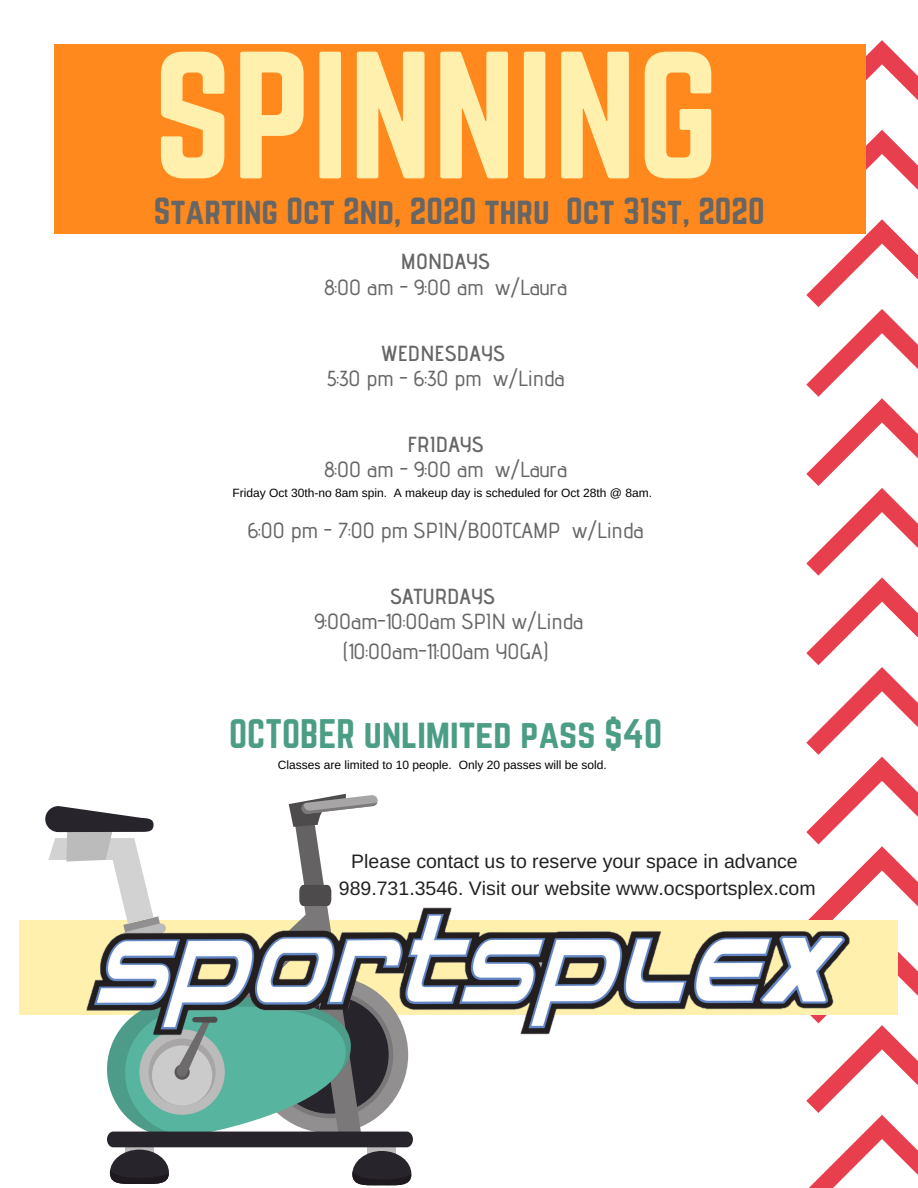
<style>
.page{position:relative;width:918px;height:1188px;background:#fff}
.page>*{position:absolute;margin:0;border:0;box-sizing:border-box;transform-origin:0 0}
.t1{font:158.55px "Norwester";color:#fff0ad}
.t2{font:36.3px "Norwester";color:#4b9d86}
.t3{font:33.15px "Norwester";color:#666}
.t4{font:500 21.75px/30.3px "Advent Pro";color:#666;text-align:center}
.t5{font:600 21.75px "Advent Pro";color:#666}
.t6{font:19.5px/27px "Arimo";color:#222;text-align:center}
.t7{font:12px "Arimo";color:#000}
</style>
<div class="page">
<svg style="left:806px;top:40px;width:112px;height:1148px"></svg>
<div style="left:54px;top:45px;width:812px;height:189px;background:#ff891d"></div>
<div style="left:20px;top:921px;width:878px;height:94px;background:#fff0ad"></div>
<svg style="left:45px;top:794px;width:368px;height:392px"></svg>
<img style="left:55px;top:900px;width:806px;height:179px">
<h1 class="t1" style="left:153px;top:40px;width:567px">SPINNING</h1>
<h3 class="t3" style="left:154px;top:195px;width:612px">Starting Oct 2nd, 2020 thru Oct 31st, 2020</h3>
<p class="t5" style="left:401px;top:248px;width:91px">MONDAYS</p>
<p class="t4" style="left:324px;top:271px;width:244px">8:00 am - 9:00 am w/Laura</p>
<p class="t5" style="left:380px;top:340px;width:127px">WEDNESDAYS</p>
<p class="t4" style="left:327px;top:363px;width:239px">5:30 pm - 6:30 pm w/Linda</p>
<p class="t5" style="left:407px;top:431px;width:78px">FRIDAYS</p>
<p class="t4" style="left:324px;top:454px;width:244px">8:00 am - 9:00 am w/Laura</p>
<p class="t7" style="left:233px;top:486px;width:421px">Friday Oct 30th-no 8am spin. A makeup day is scheduled for Oct 28th @ 8am.</p>
<p class="t4" style="left:248px;top:514px;width:397px">6:00 pm - 7:00 pm SPIN/BOOTCAMP w/Linda</p>
<p class="t5" style="left:390px;top:583px;width:107px">SATURDAYS</p>
<p class="t4" style="left:314px;top:606px;width:270px">9:00am-10:00am SPIN w/Linda (10:00am-11:00am YOGA)</p>
<h2 class="t2" style="left:229px;top:716px;width:435px">OCTOBER unlimited pass $40</h2>
<p class="t7" style="left:278px;top:758px;width:330px">Classes are limited to 10 people. Only 20 passes will be sold.</p>
<p class="t6" style="left:339px;top:848px;width:478px">Please contact us to reserve your space in advance<br>989.731.3546. Visit our website www.ocsportsplex.com</p>
</div>
